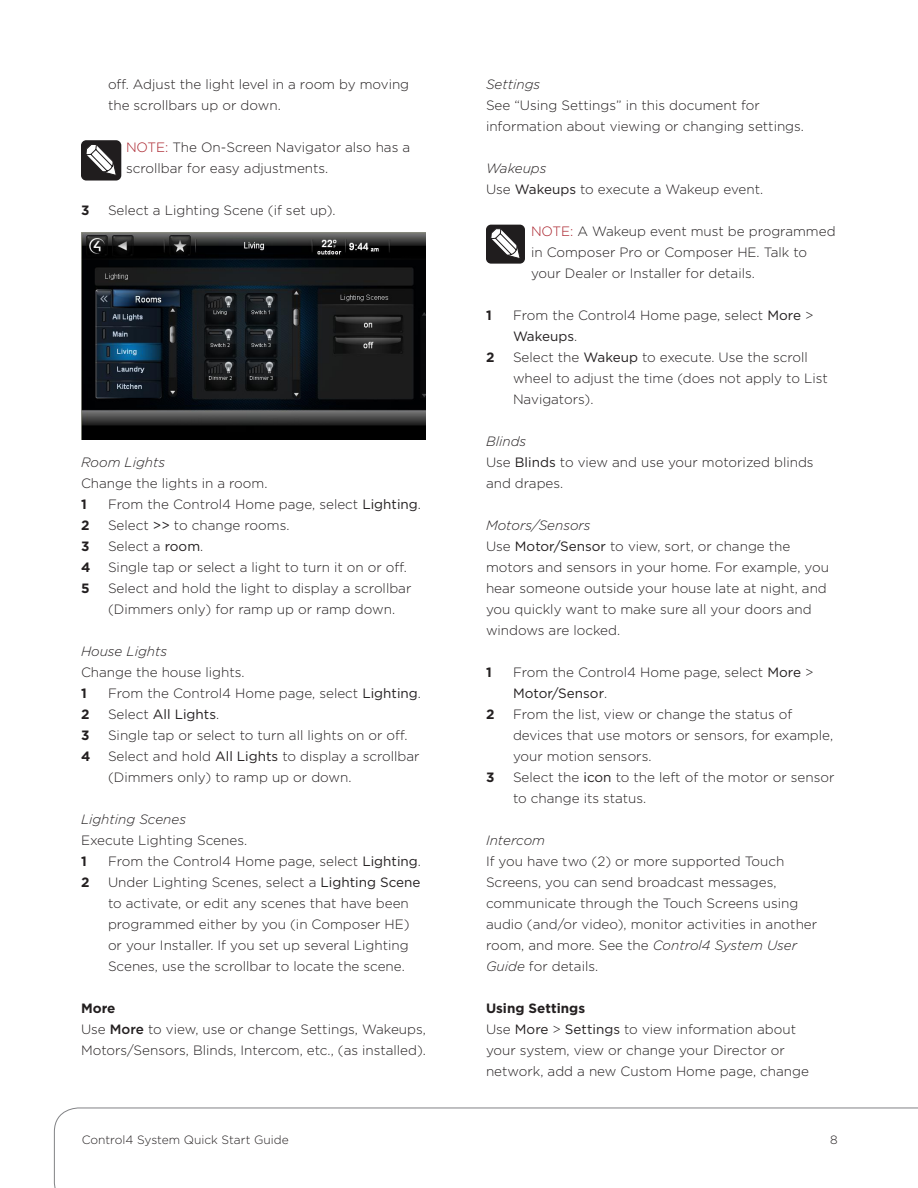
<style>
.page{position:relative;width:918px;height:1188px;background:#fff}
.page>*{position:absolute;margin:0;border:0;box-sizing:border-box;transform-origin:0 0}
.Numbered_list{font:300 13.5px/21px "Gotham";color:#231f20}
.Body_copy{font:300 13.5px/21px "Gotham";color:#231f20}
.Tip_Note{font:300 13.5px/21px "Gotham";color:#231f20}
.Body_copy-2{font:italic 300 13.5px "Gotham";color:#231f20}
.Numbered_list-2{font:700 13.5px "Gotham";color:#231f20}
.Body_copy_bold{font:700 13.5px "Gotham";color:#231f20}
.Numbered_list-3{font:13.5px "Gotham";color:#231f20}
.t1{font:300 12px "Gotham";color:#231f20}
.s1{color:#a81e28}
.s2{font-weight:400}
.s3{font-weight:300}
.s4{font-weight:500}
.s5{font-style:italic}
</style>
<div class="page">
<svg style="left:54px;top:1108px;width:864px;height:80px"></svg>
<div style="left:81px;top:140px;width:40px;height:41px;background:#201d1e;border-radius:5px"></div>
<svg style="left:86px;top:145px;width:30px;height:30px"></svg>
<img style="left:81px;top:233px;width:344px;height:207px">
<div style="left:486px;top:225px;width:39px;height:39px;background:#201d1e;border-radius:5px"></div>
<svg style="left:490px;top:228px;width:30px;height:31px"></svg>
<p class="Numbered_list" style="left:108px;top:73px;width:303px">off. Adjust the light level in a room by moving the scrollbars up or down.</p>
<p class="Tip_Note" style="left:126px;top:136px;width:286px"><span class="s1">NOTE:</span> The On-Screen Navigator also has a scrollbar for easy adjustments.</p>
<p class="Numbered_list-2" style="left:81px;top:201px;width:10px">3</p>
<p class="Numbered_list" style="left:108px;top:199px;width:229px">Select a Lighting Scene (if set up).</p>
<p class="Body_copy-2" style="left:81px;top:454px;width:86px">Room Lights</p>
<p class="Body_copy" style="left:81px;top:472px;width:188px">Change the lights in a room.</p>
<p class="Numbered_list-2" style="left:81px;top:495px;width:7px">1</p>
<p class="Numbered_list" style="left:108px;top:493px;width:314px">From the Control4 Home page, select <span class="s2">Lighting</span>.</p>
<p class="Numbered_list-2" style="left:81px;top:516px;width:10px">2</p>
<p class="Numbered_list" style="left:108px;top:514px;width:183px">Select <span class="s2">&gt;&gt;</span> to change rooms.</p>
<p class="Numbered_list-2" style="left:81px;top:537px;width:10px">3</p>
<p class="Numbered_list" style="left:108px;top:535px;width:97px">Select a <span class="s2">room</span>.</p>
<p class="Numbered_list-2" style="left:81px;top:558px;width:11px">4</p>
<p class="Numbered_list" style="left:108px;top:556px;width:300px">Single tap or select a light to turn it on or off.</p>
<p class="Numbered_list-2" style="left:81px;top:579px;width:10px">5</p>
<p class="Numbered_list" style="left:108px;top:577px;width:305px">Select and hold the light to display a scrollbar (Dimmers only) for ramp up or ramp down.</p>
<p class="Body_copy-2" style="left:81px;top:643px;width:88px">House Lights</p>
<p class="Body_copy" style="left:81px;top:661px;width:165px">Change the house lights.</p>
<p class="Numbered_list-2" style="left:81px;top:684px;width:7px">1</p>
<p class="Numbered_list" style="left:108px;top:682px;width:314px">From the Control4 Home page, select <span class="s2">Lighting</span>.</p>
<p class="Numbered_list-2" style="left:81px;top:705px;width:10px">2</p>
<p class="Numbered_list-3" style="left:108px;top:705px;width:113px"><span class="s3">Select</span> All Lights<span class="s3">.</span></p>
<p class="Numbered_list-2" style="left:81px;top:726px;width:10px">3</p>
<p class="Numbered_list" style="left:108px;top:724px;width:301px">Single tap or select to turn all lights on or off.</p>
<p class="Numbered_list-2" style="left:81px;top:747px;width:11px">4</p>
<p class="Numbered_list" style="left:108px;top:745px;width:313px">Select and hold <span class="s2">All Lights</span> to display a scrollbar (Dimmers only) to ramp up or down.</p>
<p class="Body_copy-2" style="left:81px;top:811px;width:107px">Lighting Scenes</p>
<p class="Body_copy" style="left:81px;top:829px;width:168px">Execute Lighting Scenes.</p>
<p class="Numbered_list-2" style="left:81px;top:852px;width:7px">1</p>
<p class="Numbered_list" style="left:108px;top:850px;width:314px">From the Control4 Home page, select <span class="s2">Lighting</span>.</p>
<p class="Numbered_list-2" style="left:81px;top:873px;width:10px">2</p>
<p class="Numbered_list" style="left:108px;top:871px;width:314px">Under Lighting Scenes, select a <span class="s2">Lighting Scene </span>to activate, or edit any scenes that have been programmed either by you (in Composer HE) or your Installer. If you set up several Lighting Scenes, use the scrollbar to locate the scene.</p>
<p class="Body_copy_bold" style="left:81px;top:999px;width:36px">More</p>
<p class="Body_copy" style="left:81px;top:1018px;width:346px">Use <span class="s4">More</span> to view, use or change Settings, Wakeups,<br>Motors/Sensors, Blinds, Intercom, etc., (as installed).</p>
<p class="Body_copy-2" style="left:486px;top:76px;width:56px">Settings</p>
<p class="Body_copy" style="left:486px;top:94px;width:320px">See “Using Settings” in this document for information about viewing or changing settings.</p>
<p class="Body_copy-2" style="left:486px;top:160px;width:62px">Wakeups</p>
<p class="Body_copy" style="left:486px;top:178px;width:279px">Use <span class="s2">Wakeups</span> to execute a Wakeup event.</p>
<p class="Tip_Note" style="left:531px;top:220px;width:306px"><span class="s1">NOTE:</span> A Wakeup event must be programmed in Composer Pro or Composer HE. Talk to your Dealer or Installer for details.</p>
<p class="Numbered_list-2" style="left:486px;top:306px;width:7px">1</p>
<p class="Numbered_list" style="left:513px;top:304px;width:302px">From the Control4 Home page, select <span class="s2">More</span> &gt;<br><span class="s2">Wakeups</span>.</p>
<p class="Numbered_list-2" style="left:486px;top:348px;width:10px">2</p>
<p class="Numbered_list" style="left:513px;top:346px;width:316px">Select the <span class="s2">Wakeup</span> to execute. Use the scroll wheel to adjust the time (does not apply to List<br>Navigators).</p>
<p class="Body_copy-2" style="left:486px;top:433px;width:42px">Blinds</p>
<p class="Body_copy" style="left:486px;top:451px;width:329px">Use <span class="s2">Blinds</span> to view and use your motorized blinds and drapes.</p>
<p class="Body_copy-2" style="left:486px;top:517px;width:106px">Motors/Sensors</p>
<p class="Body_copy" style="left:486px;top:535px;width:345px">Use <span class="s2">Motor/Sensor</span> to view, sort, or change the motors and sensors in your home. For example, you hear someone outside your house late at night, and you quickly want to make sure all your doors and windows are locked.</p>
<p class="Numbered_list-2" style="left:486px;top:663px;width:7px">1</p>
<p class="Numbered_list" style="left:513px;top:661px;width:302px">From the Control4 Home page, select <span class="s2">More</span> &gt;<br><span class="s2">Motor/Sensor</span>.</p>
<p class="Numbered_list-2" style="left:486px;top:705px;width:10px">2</p>
<p class="Numbered_list" style="left:513px;top:703px;width:322px">From the list, view or change the status of devices that use motors or sensors, for example, your motion sensors.</p>
<p class="Numbered_list-2" style="left:486px;top:768px;width:10px">3</p>
<p class="Numbered_list" style="left:513px;top:766px;width:323px">Select the <span class="s2">icon</span> to the left of the motor or sensor to change its status.</p>
<p class="Body_copy-2" style="left:486px;top:832px;width:61px">Intercom</p>
<p class="Body_copy" style="left:486px;top:850px;width:333px">If you have two (2) or more supported Touch Screens, you can send broadcast messages, communicate through the Touch Screens using audio (and/or video), monitor activities in another room, and more. See the <span class="s5">Control4 System User Guide</span> for details.</p>
<p class="Body_copy_bold" style="left:486px;top:999px;width:101px">Using Settings</p>
<p class="Body_copy" style="left:486px;top:1018px;width:325px">Use <span class="s2">More</span> &gt; <span class="s2">Settings</span> to view information about your system, view or change your Director or network, add a new Custom Home page, change</p>
<p class="t1" style="left:82px;top:1132px;width:209px">Control4 System Quick Start Guide</p>
<p class="t1" style="left:830px;top:1132px;width:9px">8</p>
</div>
